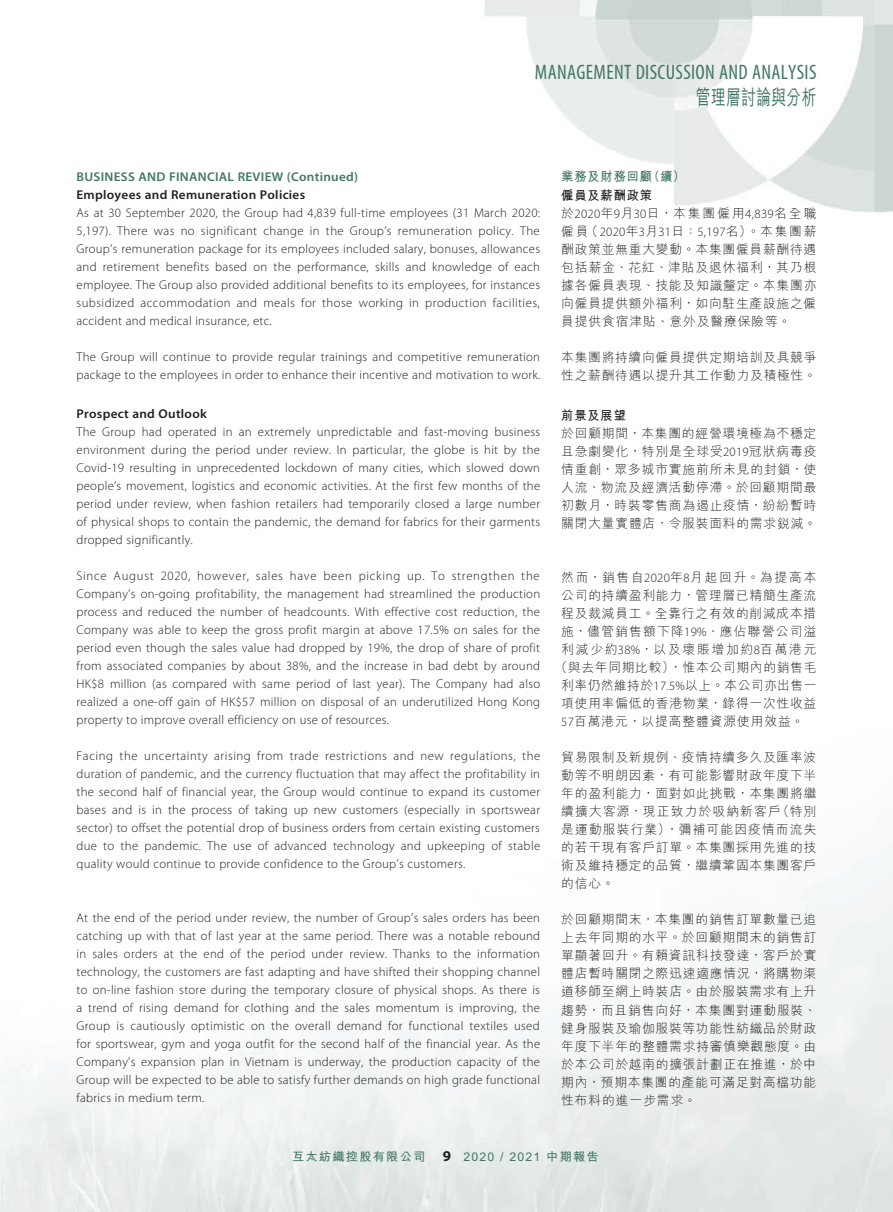
<style>
.page{position:relative;width:893px;height:1212px;background:#fff}
.page>*{position:absolute;margin:0;border:0;box-sizing:border-box;transform-origin:0 0}
.t1{font:condensed 21px "Myriad Pro";letter-spacing:.015em;color:#427666}
.t2{font:500 21px "M Hei HK";letter-spacing:.03em;color:#427666;scale:.7 1}
._00_txt{font:300 12.75px/18px "Myriad Pro";letter-spacing:.02em;color:#231f20;text-align:justify}
._00_txt_C{font:300 12.75px/18px "M Hei HK";letter-spacing:.06em;color:#231f20;text-align:justify}
._03_H3{font:600 12.75px "Myriad Pro";letter-spacing:.02em;color:#231f20;scale:1.04 1}
._02_H2{font:600 12.75px "Myriad Pro";letter-spacing:.02em;color:#427666;scale:1.04 1}
._03_H3_C{font:700 12.75px "M Hei HK";letter-spacing:.07em;color:#231f20;scale:.96 1}
._02_H2_C{font:700 12.75px "M Hei HK";letter-spacing:.07em;color:#427666;scale:.96 1}
.t3{font:700 12px "M Hei HK";letter-spacing:.1em;color:#427666}
.s1{font-family:"Myriad Pro"}
.s2{font-family:"Myriad Pro";font-size:15px;color:#231f20}
</style>
<div class="page">
<h1 class="t1" style="left:535px;top:59px;width:283px">MANAGEMENT DISCUSSION AND ANALYSIS</h1>
<h1 class="t2" style="left:696px;top:83px;width:174px">管理層討論與分析</h1>
<p class="_02_H2" style="left:77px;top:168px;width:272px">BUSINESS AND FINANCIAL REVIEW (Continued)</p>
<p class="_03_H3" style="left:77px;top:187px;width:221px">Employees and Remuneration Policies</p>
<p class="_00_txt" style="left:77px;top:204px;width:465px">As at 30 September 2020, the Group had 4,839 full-time employees (31 March 2020:<br>5,197). There was no significant change in the Group’s remuneration policy. The Group’s remuneration package for its employees included salary, bonuses, allowances and retirement benefits based on the performance, skills and knowledge of each employee. The Group also provided additional benefits to its employees, for instances subsidized accommodation and meals for those working in production facilities, accident and medical insurance, etc.</p>
<p class="_00_txt" style="left:77px;top:348px;width:465px">The Group will continue to provide regular trainings and competitive remuneration package to the employees in order to enhance their incentive and motivation to work.</p>
<p class="_03_H3" style="left:77px;top:405px;width:127px">Prospect and Outlook</p>
<p class="_00_txt" style="left:77px;top:422px;width:465px">The Group had operated in an extremely unpredictable and fast-moving business environment during the period under review. In particular, the globe is hit by the Covid-19 resulting in unprecedented lockdown of many cities, which slowed down people’s movement, logistics and economic activities. At the first few months of the period under review, when fashion retailers had temporarily closed a large number of physical shops to contain the pandemic, the demand for fabrics for their garments dropped significantly.</p>
<p class="_00_txt" style="left:77px;top:566px;width:465px">Since August 2020, however, sales have been picking up. To strengthen the Company’s on-going profitability, the management had streamlined the production process and reduced the number of headcounts. With effective cost reduction, the Company was able to keep the gross profit margin at above 17.5% on sales for the period even though the sales value had dropped by 19%, the drop of share of profit from associated companies by about 38%, and the increase in bad debt by around HK$8 million (as compared with same period of last year). The Company had also realized a one-off gain of HK$57 million on disposal of an underutilized Hong Kong property to improve overall efficiency on use of resources.</p>
<p class="_00_txt" style="left:77px;top:746px;width:465px">Facing the uncertainty arising from trade restrictions and new regulations, the duration of pandemic, and the currency fluctuation that may affect the profitability in the second half of financial year, the Group would continue to expand its customer bases and is in the process of taking up new customers (especially in sportswear sector) to offset the potential drop of business orders from certain existing customers due to the pandemic. The use of advanced technology and upkeeping of stable quality would continue to provide confidence to the Group’s customers.</p>
<p class="_00_txt" style="left:77px;top:908px;width:465px">At the end of the period under review, the number of Group’s sales orders has been catching up with that of last year at the same period. There was a notable rebound in sales orders at the end of the period under review. Thanks to the information technology, the customers are fast adapting and have shifted their shopping channel to on-line fashion store during the temporary closure of physical shops. As there is a trend of rising demand for clothing and the sales momentum is improving, the Group is cautiously optimistic on the overall demand for functional textiles used for sportswear, gym and yoga outfit for the second half of the financial year. As the Company’s expansion plan in Vietnam is underway, the production capacity of the Group will be expected to be able to satisfy further demands on high grade functional fabrics in medium term.</p>
<p class="_02_H2_C" style="left:561px;top:168px;width:130px">業務及財務回顧（續）</p>
<p class="_03_H3_C" style="left:561px;top:186px;width:96px">僱員及薪酬政策</p>
<p class="_00_txt_C" style="left:561px;top:204px;width:257px">於<span class="s1">2020</span>年<span class="s1">9</span>月<span class="s1">30</span>日，本集團僱用<span class="s1">4,839</span>名全職僱員（<span class="s1">2020</span>年<span class="s1">3</span>月<span class="s1">31</span>日：<span class="s1">5,197</span>名）。本集團薪酬政策並無重大變動。本集團僱員薪酬待遇包括薪金、花紅、津貼及退休福利，其乃根據各僱員表現、技能及知識釐定。本集團亦向僱員提供額外福利，如向駐生產設施之僱員提供食宿津貼、意外及醫療保險等。</p>
<p class="_00_txt_C" style="left:561px;top:348px;width:257px">本集團將持續向僱員提供定期培訓及具競爭性之薪酬待遇以提升其工作動力及積極性。</p>
<p class="_03_H3_C" style="left:561px;top:406px;width:69px">前景及展望</p>
<p class="_00_txt_C" style="left:561px;top:424px;width:257px">於回顧期間，本集團的經營環境極為不穩定且急劇變化，特別是全球受<span class="s1">2019</span>冠狀病毒疫情重創，眾多城市實施前所未見的封鎖，使人流、物流及經濟活動停滯。於回顧期間最初數月，時裝零售商為遏止疫情，紛紛暫時關閉大量實體店，令服裝面料的需求銳減。</p>
<p class="_00_txt_C" style="left:555px;top:568px;width:263px;text-align:center">然而，銷售自<span class="s1">2020</span>年<span class="s1">8</span>月起回升。為提高本公司的持續盈利能力，管理層已精簡生產流程及裁減員工。全靠行之有效的削減成本措施，儘管銷售額下降<span class="s1">19%</span>、應佔聯營公司溢利減少約<span class="s1">38%</span>，以及壞賬增加約<span class="s1">8</span>百萬港元（與去年同期比較），惟本公司期內的銷售毛利率仍然維持於<span class="s1">17.5%</span>以上。本公司亦出售一項使用率偏低的香港物業，錄得一次性收益<br><span class="s1">57</span>百萬港元，以提高整體資源使用效益。</p>
<p class="_00_txt_C" style="left:561px;top:748px;width:257px">貿易限制及新規例、疫情持續多久及匯率波動等不明朗因素，有可能影響財政年度下半年的盈利能力，面對如此挑戰，本集團將繼續擴大客源，現正致力於吸納新客戶（特別是運動服裝行業），彌補可能因疫情而流失的若干現有客戶訂單。本集團採用先進的技術及維持穩定的品質，繼續鞏固本集團客戶的信心。</p>
<p class="_00_txt_C" style="left:561px;top:910px;width:257px">於回顧期間末，本集團的銷售訂單數量已追上去年同期的水平。於回顧期間末的銷售訂單顯著回升。有賴資訊科技發達，客戶於實體店暫時關閉之際迅速適應情況，將購物渠道移師至網上時裝店。由於服裝需求有上升趨勢，而且銷售向好，本集團對運動服裝、健身服裝及瑜伽服裝等功能性紡織品於財政年度下半年的整體需求持審慎樂觀態度。由於本公司於越南的擴張計劃正在推進，於中期內，預期本集團的產能可滿足對高檔功能性布料的進一步需求。</p>
<p class="t3" style="left:292px;top:1147px;width:308px">互太紡織控股有限公司 <span class="s2">9</span> 2020 / 2021 中期報告</p>
</div>
